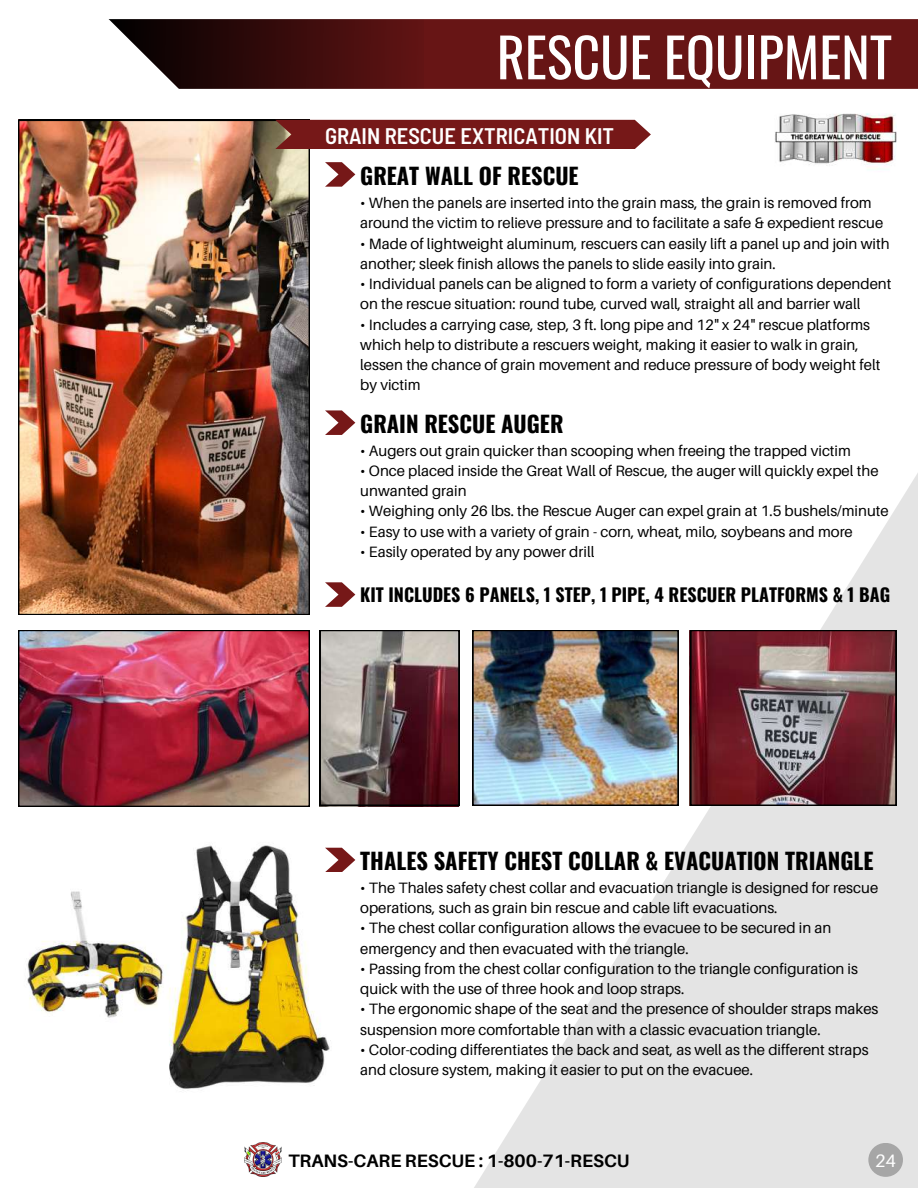
<style>
.page{position:relative;width:918px;height:1188px;background:#fff}
.page>*{position:absolute;margin:0;border:0;box-sizing:border-box;transform-origin:0 0}
.t1{font:54px "Oswald";color:#fff}
.t2{font:700 22.5px "Oswald";color:#000}
.t3{font:600 semi-condensed 22.5px "Barlow";color:#fff}
.t4{font:700 18px "Oswald";color:#000}
.t5{font:700 18px "Aileron";color:#000}
.t6{font:18px "Aileron";color:#fff}
.t7{font:15px/20.2px "Aileron";color:#000}
</style>
<div class="page">
<svg style="left:244px;top:422px;width:674px;height:766px"></svg>
<div style="left:868px;top:1143px;width:35px;height:34px;background:#a6a6a6;border-radius:50%"></div>
<svg style="left:108px;top:19px;width:316px;height:70px;background:#4d2727"></svg>
<div style="left:424px;top:16px;width:494px;height:75px;background:#671515"></div>
<div style="left:0;top:89px;width:918px;height:10px;background:#fff"></div>
<div style="left:0;top:13px;width:918px;height:6px;background:#fff"></div>
<img style="left:245px;top:1143px;width:37px;height:34px">
<svg style="left:325px;top:162px;width:30px;height:25px"></svg>
<svg style="left:325px;top:410px;width:30px;height:25px"></svg>
<img style="left:775px;top:113px;width:122px;height:57px">
<img style="left:18px;top:120px;width:292px;height:495px">
<div style="left:275px;top:120px;width:376px;height:29px;background:#761818"></div>
<svg style="left:325px;top:582px;width:30px;height:25px"></svg>
<img style="left:18px;top:630px;width:292px;height:177px">
<svg style="left:320px;top:630px;width:139px;height:176px;background:#7c6263"></svg>
<img style="left:473px;top:630px;width:205px;height:176px">
<img style="left:690px;top:630px;width:206px;height:176px">
<img style="left:27px;top:836px;width:311px;height:266px">
<svg style="left:325px;top:848px;width:30px;height:24px"></svg>
<h1 class="t1" style="left:497px;top:15px;width:397px">RESCUE EQUIPMENT</h1>
<h2 class="t3" style="left:325px;top:121px;width:291px">GRAIN RESCUE EXTRICATION KIT</h2>
<h2 class="t2" style="left:360px;top:158px;width:220px">GREAT WALL OF RESCUE</h2>
<p class="t7" style="left:360px;top:193px;width:525px">• When the panels are inserted into the grain mass, the grain is removed from around the victim to relieve pressure and to facilitate a safe &amp; expedient rescue</p>
<p class="t7" style="left:360px;top:233px;width:531px">• Made of lightweight aluminum, rescuers can easily lift a panel up and join with another; sleek finish allows the panels to slide easily into grain.</p>
<p class="t7" style="left:360px;top:274px;width:533px">• Individual panels can be aligned to form a variety of configurations dependent on the rescue situation: round tube, curved wall, straight all and barrier wall</p>
<p class="t7" style="left:360px;top:314px;width:522px">• Includes a carrying case, step, 3 ft. long pipe and 12" x 24" rescue platforms which help to distribute a rescuers weight, making it easier to walk in grain, lessen the chance of grain movement and reduce pressure of body weight felt by victim</p>
<h2 class="t2" style="left:360px;top:406px;width:205px">GRAIN RESCUE AUGER</h2>
<p class="t7" style="left:360px;top:440px;width:492px">• Augers out grain quicker than scooping when freeing the trapped victim</p>
<p class="t7" style="left:360px;top:460px;width:520px">• Once placed inside the Great Wall of Rescue, the auger will quickly expel the unwanted grain</p>
<p class="t7" style="left:360px;top:501px;width:530px">• Weighing only 26 lbs. the Rescue Auger can expel grain at 1.5 bushels/minute</p>
<p class="t7" style="left:360px;top:521px;width:494px">• Easy to use with a variety of grain - corn, wheat, milo, soybeans and more</p>
<p class="t7" style="left:360px;top:541px;width:236px">• Easily operated by any power drill</p>
<p class="t4" style="left:360px;top:581px;width:531px">KIT INCLUDES 6 PANELS, 1 STEP, 1 PIPE, 4 RESCUER PLATFORMS &amp; 1 BAG</p>
<h2 class="t2" style="left:360px;top:843px;width:515px">THALES SAFETY CHEST COLLAR &amp; EVACUATION TRIANGLE</h2>
<p class="t7" style="left:360px;top:877px;width:519px">• The Thales safety chest collar and evacuation triangle is designed for rescue operations, such as grain bin rescue and cable lift evacuations.</p>
<p class="t7" style="left:360px;top:918px;width:473px">• The chest collar configuration allows the evacuee to be secured in an emergency and then evacuated with the triangle.</p>
<p class="t7" style="left:360px;top:958px;width:499px">• Passing from the chest collar configuration to the triangle configuration is quick with the use of three hook and loop straps.</p>
<p class="t7" style="left:360px;top:999px;width:520px">• The ergonomic shape of the seat and the presence of shoulder straps makes suspension more comfortable than with a classic evacuation triangle.</p>
<p class="t7" style="left:360px;top:1039px;width:510px">• Color-coding differentiates the back and seat, as well as the different straps and closure system, making it easier to put on the evacuee.</p>
<p class="t5" style="left:288px;top:1149px;width:343px">TRANS-CARE RESCUE : 1-800-71-RESCU</p>
<p class="t6" style="left:875px;top:1149px;width:22px">24</p>
</div>
